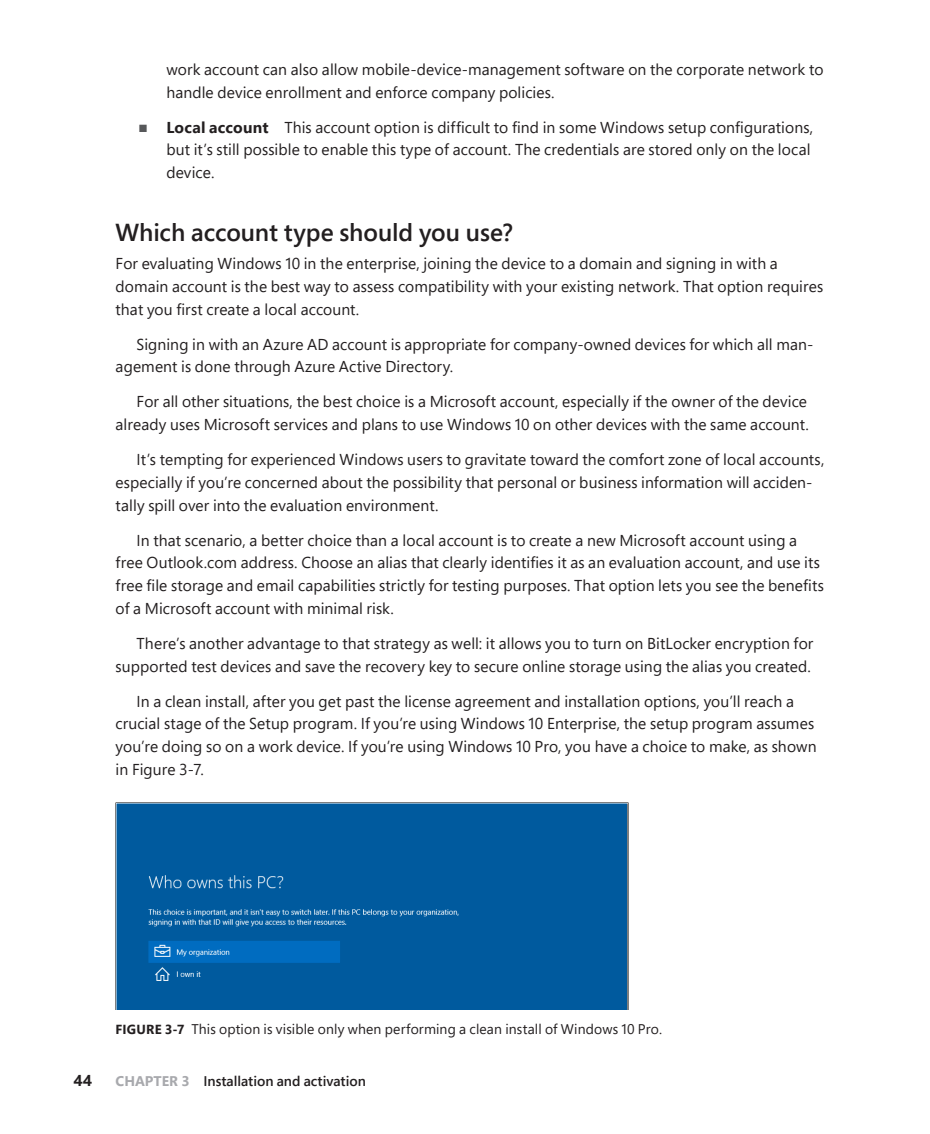
<style>
.page{position:relative;width:930px;height:1134px;background:#fff}
.page>*{position:absolute;margin:0;border:0;box-sizing:border-box;transform-origin:0 0}
.Heading_2{font:600 24.5px "Segoe Pro";letter-spacing:-.005em;color:#231f20}
.Normal__unindented{font:15.75px/22.8px "Segoe Pro";letter-spacing:.005em;color:#231f20}
.t1{font:700 15.75px "Segoe Pro";color:#231f20}
.Num-Caption{font:14px "Segoe Pro";letter-spacing:.01em;color:#231f20}
.t2{font:600 14px "Segoe Pro";color:#231f20}
.s1{color:#57585a}
.s2{font-weight:700}
.s3{font-weight:700;font-size:13.12px}
.s4{font-weight:700;color:#a8a9ad}
</style>
<div class="page">
<img style="left:116px;top:803px;width:512px;height:207px">
<p class="Normal__unindented" style="left:166px;top:57px;width:658px">work account can also allow mobile-device-management software on the corporate network to handle device enrollment and enforce company policies.</p>
<p class="Normal__unindented" style="left:166px;top:115px;width:648px;text-indent:-27px"><span class="s1">■</span> <span class="s2">Local account</span> This account option is difficult to find in some Windows setup configurations, but it’s still possible to enable this type of account. The credentials are stored only on the local device.</p>
<p class="Heading_2" style="left:116px;top:216px;width:399px">Which account type should you use?</p>
<p class="Normal__unindented" style="left:116px;top:252px;width:709px">For evaluating Windows 10 in the enterprise, joining the device to a domain and signing in with a domain account is the best way to assess compatibility with your existing network. That option requires that you first create a local account.</p>
<p class="Normal__unindented" style="left:116px;top:332px;width:699px;text-indent:21px">Signing in with an Azure AD account is appropriate for company-owned devices for which all man&shy;agement is done through Azure Active Directory.</p>
<p class="Normal__unindented" style="left:116px;top:390px;width:694px;text-align:right">For all other situations, the best choice is a Microsoft account, especially if the owner of the device already uses Microsoft services and plans to use Windows 10 on other devices with the same account.</p>
<p class="Normal__unindented" style="left:116px;top:448px;width:710px;text-indent:21px">It’s tempting for experienced Windows users to gravitate toward the comfort zone of local accounts, especially if you’re concerned about the possibility that personal or business information will acciden&shy;tally spill over into the evaluation environment.</p>
<p class="Normal__unindented" style="left:116px;top:528px;width:709px;text-indent:21px">In that scenario, a better choice than a local account is to create a new Microsoft account using a free Outlook.com address. Choose an alias that clearly identifies it as an evaluation account, and use its free file storage and email capabilities strictly for testing purposes. That option lets you see the benefits of a Microsoft account with minimal risk.</p>
<p class="Normal__unindented" style="left:116px;top:631px;width:699px;text-align:right">There’s another advantage to that strategy as well: it allows you to turn on BitLocker encryption for supported test devices and save the recovery key to secure online storage using the alias you created.</p>
<p class="Normal__unindented" style="left:116px;top:689px;width:702px;text-indent:21px">In a clean install, after you get past the license agreement and installation options, you’ll reach a crucial stage of the Setup program. If you’re using Windows 10 Enterprise, the setup program assumes you’re doing so on a work device. If you’re using Windows 10 Pro, you have a choice to make, as shown in Figure 3-7.</p>
<p class="Num-Caption" style="left:116px;top:1020px;width:548px"><span class="s3">FIGURE 3-7</span> This option is visible only when performing a clean install of Windows 10 Pro.</p>
<p class="t1" style="left:74px;top:1070px;width:20px">44</p>
<p class="t2" style="left:116px;top:1072px;width:252px"><span class="s4">CHAPTER 3</span> Installation and activation</p>
</div>
